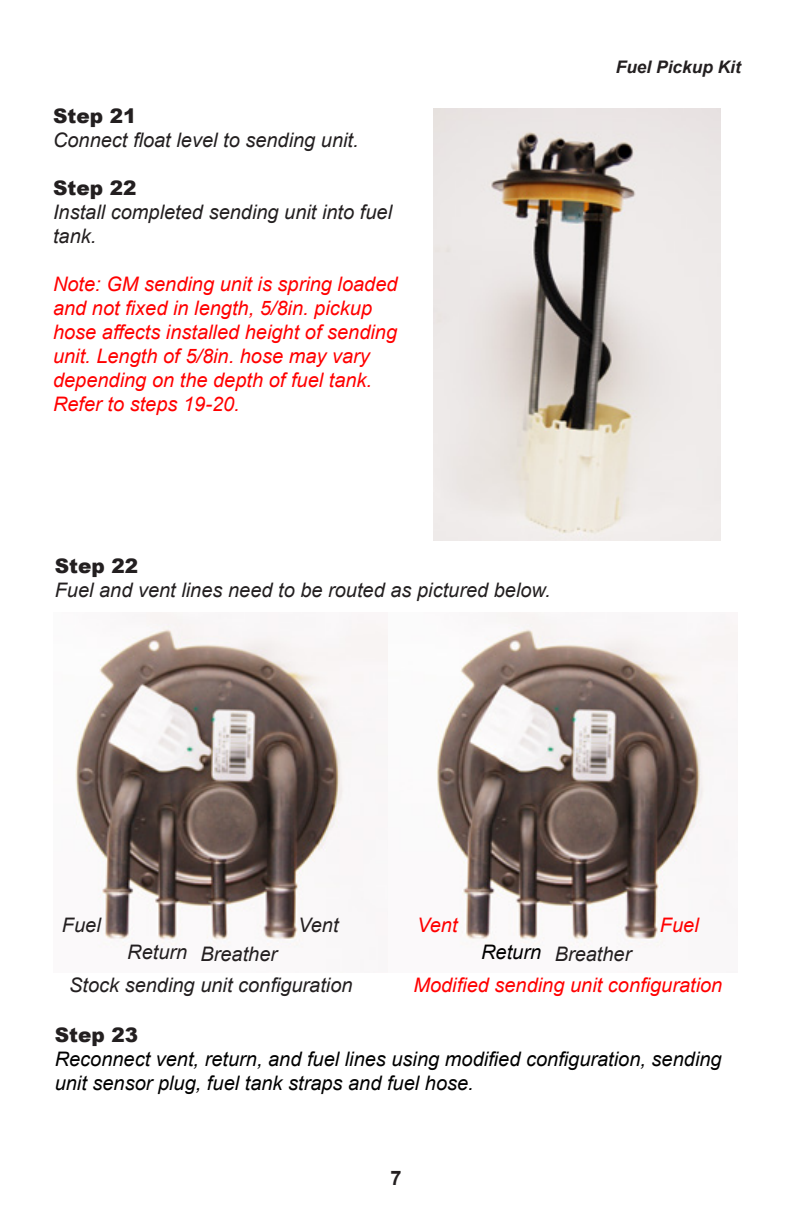
<style>
.page{position:relative;width:792px;height:1224px;background:#fff}
.page>*{position:absolute;margin:0;border:0;box-sizing:border-box;transform-origin:0 0}
.t1{font:italic 20px/24px "Arial";color:#f00}
.t2{font:italic 20px/24px "Arial";color:#231f20}
.t3{font:italic 20px/24px "Arial";color:#000}
.t4{font:900 20px "Arial";color:#231f20}
.t5{font:700 20px "Arial";color:#231f20}
.t6{font:italic 700 17.2px "Arial";color:#231f20}
</style>
<div class="page">
<img style="left:433px;top:109px;width:288px;height:432px">
<img style="left:75px;top:612px;width:662px;height:335px">
<p class="t4" style="left:53px;top:101px;width:85px">Step 21</p>
<p class="t2" style="left:53px;top:128px;width:307px">Connect float level to sending unit.</p>
<p class="t4" style="left:53px;top:173px;width:85px">Step 22</p>
<p class="t2" style="left:53px;top:200px;width:341px">Install completed sending unit into fuel tank.</p>
<p class="t1" style="left:53px;top:272px;width:346px">Note: GM sending unit is spring loaded and not fixed in length, 5/8in. pickup hose affects installed height of sending unit. Length of 5/8in. hose may vary depending on the depth of fuel tank.<br>Refer to steps 19-20.</p>
<p class="t4" style="left:55px;top:551px;width:85px">Step 22</p>
<p class="t2" style="left:55px;top:578px;width:497px">Fuel and vent lines need to be routed as pictured below.</p>
<p class="t6" style="left:616px;top:56px;width:126px">Fuel Pickup Kit</p>
<p class="t2" style="left:62px;top:913px;width:40px">Fuel</p>
<p class="t2" style="left:298px;top:913px;width:42px">Vent</p>
<p class="t1" style="left:417px;top:913px;width:42px">Vent</p>
<p class="t1" style="left:660px;top:913px;width:40px">Fuel</p>
<p class="t2" style="left:127px;top:940px;width:62px">Return</p>
<p class="t2" style="left:200px;top:942px;width:78px">Breather</p>
<p class="t3" style="left:481px;top:940px;width:62px">Return</p>
<p class="t2" style="left:555px;top:942px;width:78px">Breather</p>
<p class="t2" style="left:69px;top:973px;width:285px">Stock sending unit configuration</p>
<p class="t1" style="left:413px;top:973px;width:311px">Modified sending unit configuration</p>
<p class="t4" style="left:55px;top:1021px;width:85px">Step 23</p>
<p class="t3" style="left:55px;top:1048px;width:668px">Reconnect vent, return, and fuel lines using modified configuration, sending unit sensor plug, fuel tank straps and fuel hose.</p>
<p class="t5" style="left:390px;top:1163px;width:13px">7</p>
</div>
